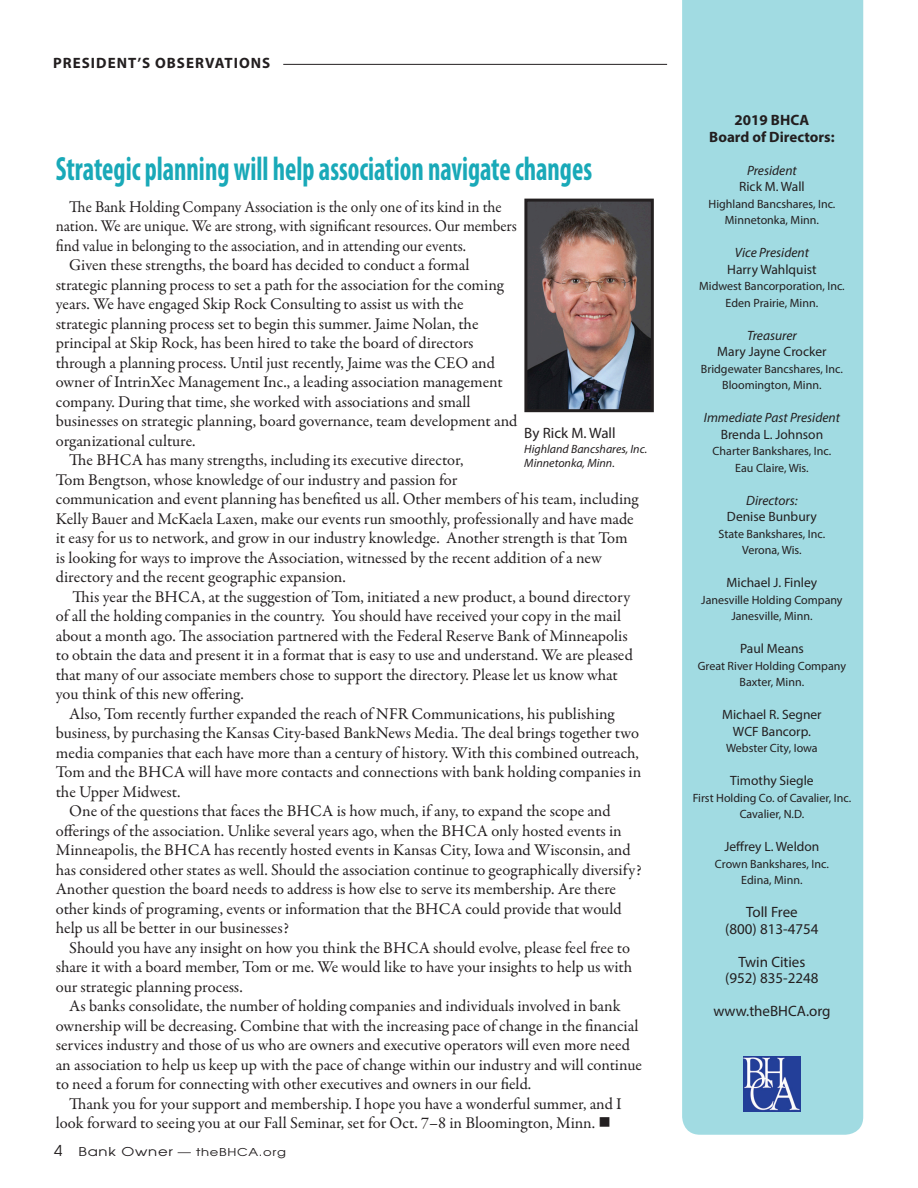
<style>
.page{position:relative;width:918px;height:1188px;background:#fff}
.page>*{position:absolute;margin:0;border:0;box-sizing:border-box;transform-origin:0 0}
.Column_headline{font:700 condensed 33.75px "Myriad Pro";color:#19a9b8;scale:.8 1}
.column_body_text{font:16.5px/19.5px "Garamond Premr Pro";color:#231f20}
.column_body_text-2{font:16.5px/19.5px "Garamond Premr Pro";color:#231f20;scale:.95 1}
.Contact_Info_in_BOD{font:15px "Myriad Pro";color:#231f20}
.board_list_head{font:700 15px/16.5px "Myriad Pro";letter-spacing:.015em;color:#231f20;text-align:center}
.board_list_head-2{font:700 15px "Myriad Pro";letter-spacing:.07em;color:#231f20}
.column_pic_ID{font:15px "Myriad Pro";color:#231f20}
.board_member_name{font:13.5px "Myriad Pro";color:#231f20}
.board_role{font:italic 13.5px "Myriad Pro";color:#231f20}
.board_member_institu{font:13.5px "Myriad Pro";color:#231f20}
.board_member_institu-2{font:12px/16.5px "Myriad Pro";color:#231f20;text-align:center}
.column_pic_ID_smalle{font:italic 12px/14.4px "Myriad Pro";color:#231f20}
.board_member_name-2{font:12px "Myriad Pro";color:#231f20}
.t1{font:10.8px "Avant Garde";letter-spacing:.05em;color:#231f20;scale:1.22 1}
.s1{font-size:15px}
.s2{font-size:12.15px}
</style>
<div class="page">
<hr style="left:283px;top:64px;width:384px;height:1px;background:#231f20">
<div style="left:682px;top:0;width:181px;height:1135px;background:#a1dbe2"></div>
<img style="left:743px;top:1056px;width:57px;height:55px">
<img style="left:528px;top:203px;width:122px;height:205px">
<div style="left:524px;top:199px;width:130px;height:213px;border:3px solid #231f20"></div>
<p class="board_list_head-2" style="left:53px;top:54px;width:219px">PRESIDENT’S OBSERVATIONS</p>
<p class="Column_headline" style="left:56px;top:148px;width:672px">Strategic planning will help association navigate changes</p>
<p class="column_body_text-2" style="left:56px;top:197px;width:487px;text-indent:14px">The Bank Holding Company Association is the only one of its kind in the nation. We are unique. We are strong, with significant resources. Our members find value in belonging to the association, and in attending our events.</p>
<p class="column_body_text" style="left:56px;top:256px;width:463px;text-indent:14px">Given these strengths, the board has decided to conduct a formal strategic planning process to set a path for the association for the coming years. We have engaged Skip Rock Consulting to assist us with the strategic planning process set to begin this summer. Jaime Nolan, the principal at Skip Rock, has been hired to take the board of directors through a planning process. Until just recently, Jaime was the CEO and owner of IntrinXec Management Inc., a leading association management company. During that time, she worked with associations and small businesses on strategic planning, board governance, team development and organizational culture.</p>
<p class="column_body_text" style="left:56px;top:451px;width:584px;text-indent:14px">The BHCA has many strengths, including its executive director,<br>Tom Bengtson, whose knowledge of our industry and passion for<br>communication and event planning has benefited us all. Other members of his team, including Kelly Bauer and McKaela Laxen, make our events run smoothly, professionally and have made it easy for us to network, and grow in our industry knowledge. Another strength is that Tom is looking for ways to improve the Association, witnessed by the recent addition of a new directory and the recent geographic expansion.</p>
<p class="column_body_text" style="left:56px;top:587px;width:579px;text-indent:17px">This year the BHCA, at the suggestion of Tom, initiated a new product, a bound directory of all the holding companies in the country. You should have received your copy in the mail about a month ago. The association partnered with the Federal Reserve Bank of Minneapolis to obtain the data and present it in a format that is easy to use and understand. We are pleased that many of our associate members chose to support the directory. Please let us know what you think of this new offering.</p>
<p class="column_body_text" style="left:56px;top:704px;width:587px;text-indent:14px">Also, Tom recently further expanded the reach of NFR Communications, his publishing business, by purchasing the Kansas City-based BankNews Media. The deal brings together two media companies that each have more than a century of history. With this combined outreach, Tom and the BHCA will have more contacts and connections with bank holding companies in the Upper Midwest.</p>
<p class="column_body_text" style="left:56px;top:802px;width:587px;text-indent:14px">One of the questions that faces the BHCA is how much, if any, to expand the scope and offerings of the association. Unlike several years ago, when the BHCA only hosted events in Minneapolis, the BHCA has recently hosted events in Kansas City, Iowa and Wisconsin, and has considered other states as well. Should the association continue to geographically diversify?<br>Another question the board needs to address is how else to serve its membership. Are there other kinds of programing, events or information that the BHCA could provide that would help us all be better in our businesses?</p>
<p class="column_body_text" style="left:56px;top:938px;width:578px;text-indent:14px">Should you have any insight on how you think the BHCA should evolve, please feel free to share it with a board member, Tom or me. We would like to have your insights to help us with our strategic planning process.</p>
<p class="column_body_text" style="left:56px;top:997px;width:588px;text-indent:14px">As banks consolidate, the number of holding companies and individuals involved in bank ownership will be decreasing. Combine that with the increasing pace of change in the financial services industry and those of us who are owners and executive operators will even more need an association to help us keep up with the pace of change within our industry and will continue to need a forum for connecting with other executives and owners in our field.</p>
<p class="column_body_text" style="left:56px;top:1094px;width:568px;text-indent:14px">Thank you for your support and membership. I hope you have a wonderful summer, and I look forward to seeing you at our Fall Seminar, set for Oct. 7–8 in Bloomington, Minn. ■</p>
<p class="column_pic_ID" style="left:524px;top:424px;width:93px">By Rick M. Wall</p>
<p class="column_pic_ID_smalle" style="left:524px;top:441px;width:124px">Highland Bancshares, Inc.<br>Minnetonka, Minn.</p>
<p class="t1" style="left:54px;top:1145px;width:192px"><span class="s1">4</span> <span class="s2">Bank Owner</span> — theBHCA.org</p>
<p class="board_list_head" style="left:709px;top:111px;width:127px">2019 BHCA<br>Board of Directors:</p>
<p class="board_role" style="left:747px;top:162px;width:51px">President</p>
<p class="board_member_name" style="left:739px;top:178px;width:67px">Rick M. Wall</p>
<p class="board_member_institu-2" style="left:708px;top:195px;width:129px">Highland Bancshares, Inc.</p>
<p class="board_member_institu-2" style="left:725px;top:212px;width:96px">Minnetonka, Minn.</p>
<p class="board_role" style="left:735px;top:244px;width:76px">Vice President</p>
<p class="board_member_name" style="left:727px;top:261px;width:91px">Harry Wahlquist</p>
<p class="board_member_institu-2" style="left:699px;top:278px;width:147px">Midwest Bancorporation, Inc.</p>
<p class="board_member_institu-2" style="left:726px;top:294px;width:94px">Eden Prairie, Minn.</p>
<p class="board_role" style="left:747px;top:327px;width:51px">Treasurer</p>
<p class="board_member_name" style="left:717px;top:343px;width:111px">Mary Jayne Crocker</p>
<p class="board_member_institu-2" style="left:701px;top:360px;width:144px">Bridgewater Bancshares, Inc.<br>Bloomington, Minn.</p>
<p class="board_role" style="left:704px;top:409px;width:138px">Immediate Past President</p>
<p class="board_member_name" style="left:721px;top:426px;width:104px">Brenda L. Johnson</p>
<p class="board_member_institu-2" style="left:713px;top:443px;width:120px">Charter Bankshares, Inc.</p>
<p class="board_member_institu-2" style="left:735px;top:459px;width:75px">Eau Claire, Wis.</p>
<p class="board_role" style="left:746px;top:492px;width:53px">Directors:</p>
<p class="board_member_institu" style="left:727px;top:508px;width:91px">Denise Bunbury</p>
<p class="board_member_institu-2" style="left:719px;top:525px;width:108px">State Bankshares, Inc.</p>
<p class="board_member_name-2" style="left:742px;top:543px;width:61px">Verona, Wis.</p>
<p class="board_member_name" style="left:727px;top:574px;width:92px">Michael J. Finley</p>
<p class="board_member_institu-2" style="left:701px;top:591px;width:143px">Janesville Holding Company</p>
<p class="board_member_institu-2" style="left:731px;top:608px;width:83px">Janesville, Minn.</p>
<p class="board_member_name" style="left:740px;top:640px;width:65px">Paul Means</p>
<p class="board_member_institu-2" style="left:698px;top:657px;width:150px">Great River Holding Company</p>
<p class="board_member_institu-2" style="left:740px;top:674px;width:66px">Baxter, Minn.</p>
<p class="board_member_name" style="left:722px;top:706px;width:101px">Michael R. Segner</p>
<p class="board_member_name" style="left:733px;top:723px;width:80px">WCF Bancorp.</p>
<p class="board_member_institu-2" style="left:726px;top:740px;width:93px">Webster City, Iowa</p>
<p class="board_member_name" style="left:730px;top:772px;width:85px">Timothy Siegle</p>
<p class="board_member_institu-2" style="left:693px;top:789px;width:160px">First Holding Co. of Cavalier, Inc.</p>
<p class="board_member_institu-2" style="left:740px;top:806px;width:66px">Cavalier, N.D.</p>
<p class="board_member_name" style="left:724px;top:838px;width:96px">Jeffrey L. Weldon</p>
<p class="board_member_institu-2" style="left:715px;top:855px;width:115px">Crown Bankshares, Inc.</p>
<p class="board_member_institu-2" style="left:741px;top:872px;width:63px">Edina, Minn.</p>
<p class="Contact_Info_in_BOD" style="left:746px;top:903px;width:53px">Toll Free</p>
<p class="Contact_Info_in_BOD" style="left:725px;top:919px;width:95px">(800) 813-4754</p>
<p class="Contact_Info_in_BOD" style="left:738px;top:952px;width:69px">Twin Cities</p>
<p class="Contact_Info_in_BOD" style="left:725px;top:969px;width:95px">(952) 835-2248</p>
<p class="Contact_Info_in_BOD" style="left:713px;top:1002px;width:119px">www.theBHCA.org</p>
</div>
